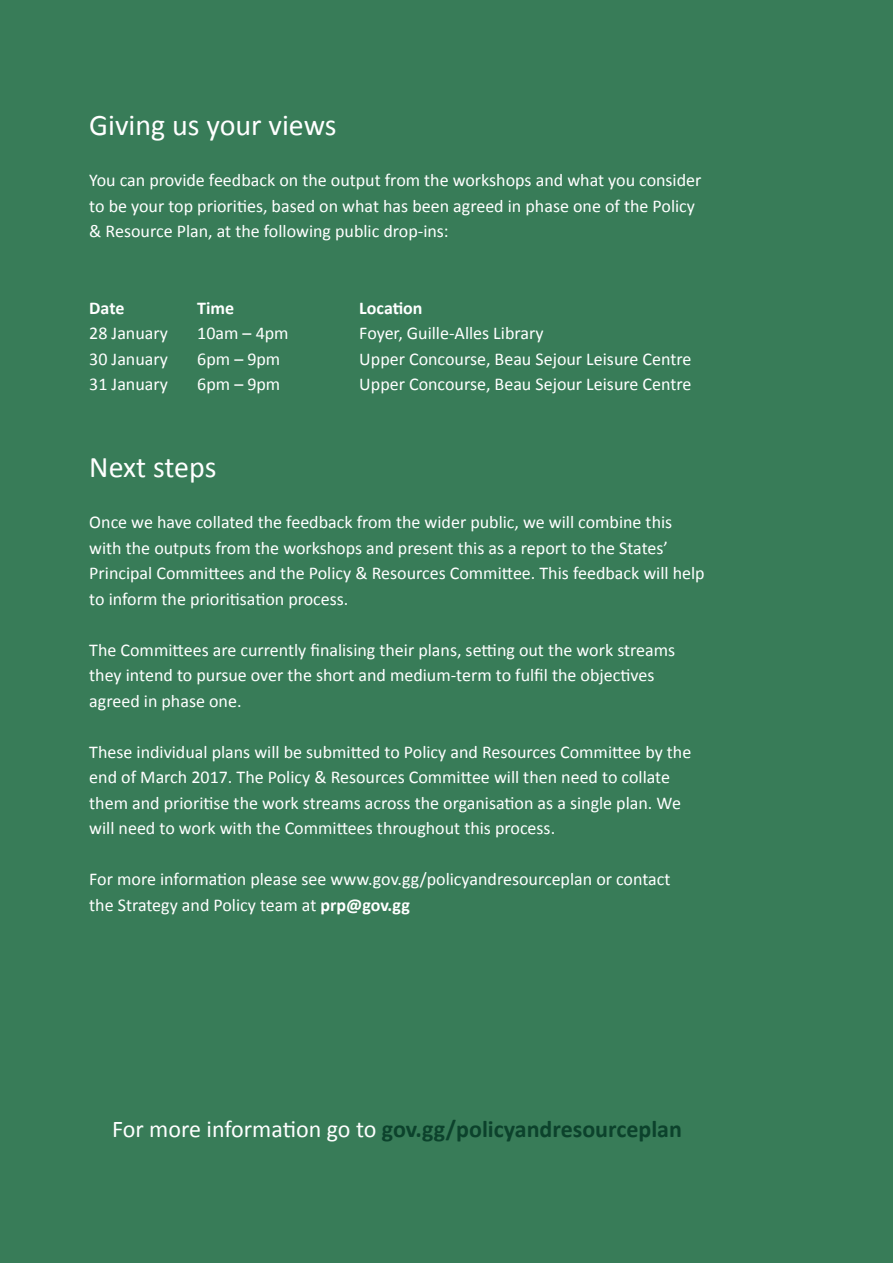
<style>
.page{position:relative;width:893px;height:1263px;background:#387c58}
.page>*{position:absolute;margin:0;border:0;box-sizing:border-box;transform-origin:0 0}
.Header_3{font:30px "Calibri";color:#fff}
.Body_Copy{font:700 24px "Calibri";color:#0c422c}
.Body_Copy-2{font:18px/25.5px "Calibri";color:#fff}
.Body_Copy-3{font:700 18px "Calibri";color:#fff}
.s1{font-weight:700}
.s2{font-weight:400;color:#fff}
</style>
<div class="page">
<p class="Header_3" style="left:89px;top:107px;width:249px">Giving us your views</p>
<p class="Body_Copy-2" style="left:89px;top:167px;width:614px">You can provide feedback on the output from the workshops and what you consider to be your top priorities, based on what has been agreed in phase one of the Policy &amp; Resource Plan, at the following public drop-ins:</p>
<p class="Body_Copy-3" style="left:89px;top:297px;width:37px">Date</p>
<p class="Body_Copy-3" style="left:197px;top:297px;width:39px">Time</p>
<p class="Body_Copy-3" style="left:359px;top:297px;width:65px">Location</p>
<p class="Body_Copy-2" style="left:89px;top:320px;width:80px">28 January</p>
<p class="Body_Copy-2" style="left:197px;top:320px;width:93px">10am – 4pm</p>
<p class="Body_Copy-2" style="left:359px;top:320px;width:186px">Foyer, Guille-Alles Library</p>
<p class="Body_Copy-2" style="left:89px;top:345px;width:80px">30 January</p>
<p class="Body_Copy-2" style="left:197px;top:345px;width:85px">6pm – 9pm</p>
<p class="Body_Copy-2" style="left:359px;top:345px;width:334px">Upper Concourse, Beau Sejour Leisure Centre</p>
<p class="Body_Copy-2" style="left:89px;top:371px;width:80px">31 January</p>
<p class="Body_Copy-2" style="left:197px;top:371px;width:85px">6pm – 9pm</p>
<p class="Body_Copy-2" style="left:359px;top:371px;width:334px">Upper Concourse, Beau Sejour Leisure Centre</p>
<p class="Header_3" style="left:89px;top:449px;width:129px">Next steps</p>
<p class="Body_Copy-2" style="left:89px;top:509px;width:617px">Once we have collated the feedback from the wider public, we will combine this with the outputs from the workshops and present this as a report to the States’ Principal Committees and the Policy &amp; Resources Committee. This feedback will help to inform the prioritisation process.</p>
<p class="Body_Copy-2" style="left:89px;top:636px;width:587px">The Committees are currently finalising their plans, setting out the work streams they intend to pursue over the short and medium-term to fulfil the objectives agreed in phase one.</p>
<p class="Body_Copy-2" style="left:89px;top:738px;width:604px">These individual plans will be submitted to Policy and Resources Committee by the end of March 2017. The Policy &amp; Resources Committee will then need to collate them and prioritise the work streams across the organisation as a single plan. We will need to work with the Committees throughout this process.</p>
<p class="Body_Copy-2" style="left:89px;top:866px;width:583px">For more information please see www.gov.gg/policyandresourceplan or contact</p>
<p class="Body_Copy-2" style="left:89px;top:891px;width:322px">the Strategy and Policy team at <span class="s1">prp@gov.gg</span></p>
<p class="Body_Copy" style="left:112px;top:1114px;width:571px"><span class="s2">For more information go to</span> gov.gg/policyandresourceplan</p>
</div>
